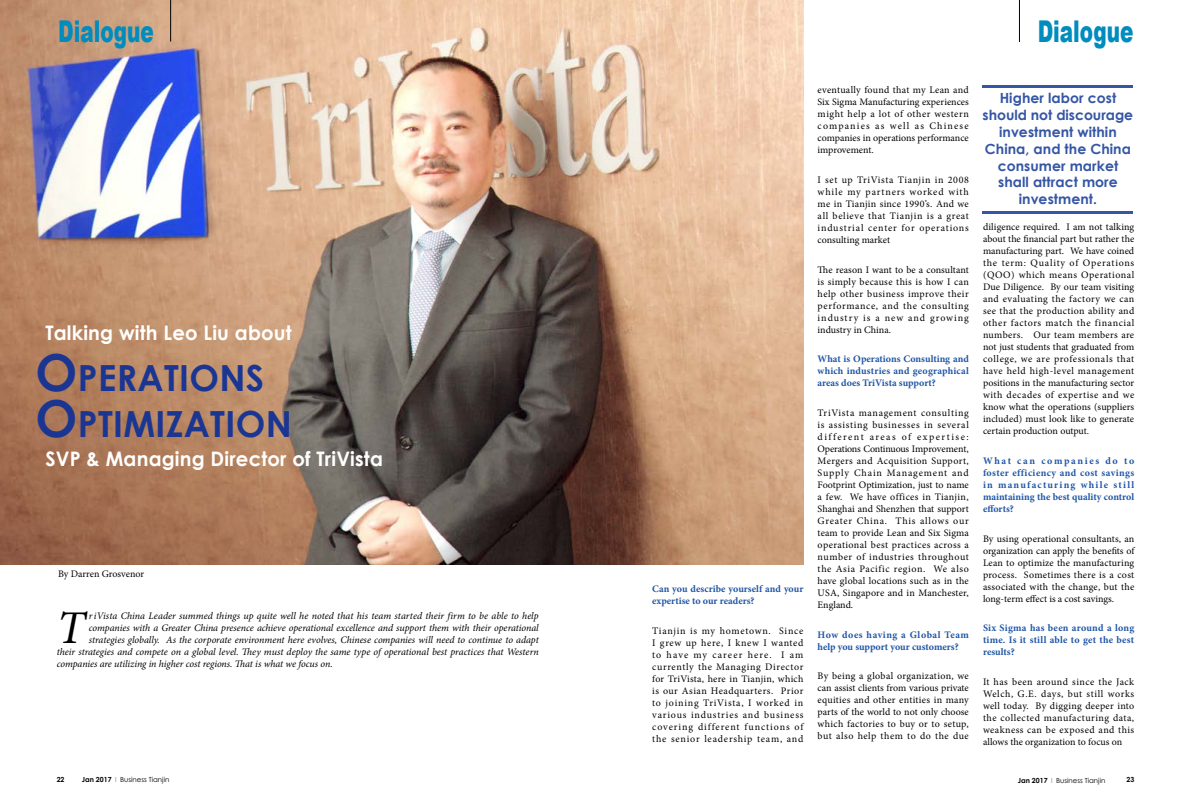
<style>
.page{position:relative;width:1191px;height:808px;background:#fff}
.page>*{position:absolute;margin:0;border:0;box-sizing:border-box;transform-origin:0 0}
.t1{font:italic 47px "Minion Pro";color:#000}
.t2{font:700 36px/46px "Century Gothic";letter-spacing:.01em;color:#1b3692}
.t3{font:900 30px "Arial";color:#008cbe;scale:.67 1}
.t4{font:700 20px "Century Gothic";letter-spacing:.01em;color:#fff}
.t5{font:700 14px/16.8px "Century Gothic";letter-spacing:.005em;color:#3556a5;text-align:center}
.t6{font:10px/12px "Minion Pro";letter-spacing:.02em;color:#000;text-align:justify}
.t7{font:italic 10px "Minion Pro";letter-spacing:-.005em;color:#000}
.t8{font:700 10px/12px "Minion Pro";letter-spacing:.005em;color:#2056a6;text-align:justify}
.t9{font:10px "Minion Pro";letter-spacing:-.005em;color:#040000}
.t10{font:7px "Century Gothic";color:#000;scale:.5 1}
.t11{font:700 7px "Century Gothic";color:#000}
.s1{font-size:51px}
.s2{font-weight:700}
</style>
<div class="page">
<img style="left:0;top:0;width:803px;height:564px">
<hr style="left:170px;top:0;width:1px;height:42px;background:#000">
<hr style="left:982px;top:211px;width:151px;height:3px;background:#3556a5">
<hr style="left:982px;top:85px;width:151px;height:2px;background:#3556a5">
<hr style="left:1019px;top:0;width:1px;height:42px;background:#000">
<h3 class="t3" style="left:58px;top:10px;width:144px">Dialogue</h3>
<h3 class="t4" style="left:45px;top:318px;width:248px">Talking with Leo Liu about</h3>
<h2 class="t2" style="left:35px;top:353px;width:258px"><span class="s1">O</span>PERATIONS<br><span class="s1">O</span>PTIMIZATION</h2>
<h3 class="t4" style="left:45px;top:444px;width:339px">SVP &amp; Managing Director of TriVista</h3>
<p class="t9" style="left:58px;top:567px;width:88px">By Darren Grosvenor</p>
<h1 class="t1" style="left:57px;top:596px;width:30px">T</h1>
<p class="t7" style="left:89px;top:609px;width:451px">r iVista China Leader summed things up quite well he noted that his team started their firm to be able to help</p>
<p class="t7" style="left:89px;top:621px;width:451px">companies with a Greater China presence achieve operational excellence and support them with their operational</p>
<p class="t7" style="left:89px;top:633px;width:451px">strategies globally. As the corporate environment here evolves, Chinese companies will need to continue to adapt</p>
<p class="t7" style="left:57px;top:645px;width:483px">their strategies and compete on a global level. They must deploy the same type of operational best practices that Western</p>
<p class="t7" style="left:57px;top:657px;width:278px">companies are utilizing in higher cost regions. That is what we focus on.</p>
<h3 class="t3" style="left:1037px;top:10px;width:144px">Dialogue</h3>
<p class="t8" style="left:652px;top:583px;width:153px">Can you describe yourself and your expertise to our readers?</p>
<p class="t6" style="left:652px;top:625px;width:153px">Tianjin is my hometown. Since I grew up here, I knew I wanted to have my career here. I am currently the Managing Director for TriVista, here in Tianjin, which is our Asian Headquarters. Prior to joining TriVista, I worked in various industries and business covering different functions of the senior leadership team, and</p>
<p class="t6" style="left:817px;top:84px;width:153px">eventually found that my Lean and Six Sigma Manufacturing experiences might help a lot of other western companies as well as Chinese companies in operations performance improvement.</p>
<p class="t6" style="left:817px;top:174px;width:153px">I set up TriVista Tianjin in 2008 while my partners worked with me in Tianjin since 1990’s. And we all believe that Tianjin is a great industrial center for operations consulting market</p>
<p class="t6" style="left:817px;top:263px;width:153px">The reason I want to be a consultant is simply because this is how I can help other business improve their performance, and the consulting industry is a new and growing industry in China.</p>
<p class="t8" style="left:817px;top:353px;width:153px">What is Operations Consulting and which industries and geographical areas does TriVista support?</p>
<p class="t6" style="left:817px;top:407px;width:153px">TriVista management consulting is assisting businesses in several different areas of expertise:<br>Operations Continuous Improvement, Mergers and Acquisition Support, Supply Chain Management and Footprint Optimization, just to name a few. We have offices in Tianjin, Shanghai and Shenzhen that support Greater China. This allows our team to provide Lean and Six Sigma operational best practices across a number of industries throughout the Asia Pacific region. We also have global locations such as in the USA, Singapore and in Manchester, England.</p>
<p class="t8" style="left:817px;top:628px;width:153px">How does having a Global Team help you support your customers?</p>
<p class="t6" style="left:817px;top:670px;width:153px">By being a global organization, we can assist clients from various private equities and other entities in many parts of the world to not only choose which factories to buy or to setup, but also help them to do the due</p>
<h3 class="t5" style="left:982px;top:89px;width:152px">Higher labor cost should not discourage investment within<br>China, and the China consumer market shall attract more investment.</h3>
<p class="t6" style="left:983px;top:221px;width:153px">diligence required. I am not talking about the financial part but rather the manufacturing part. We have coined the term: Quality of Operations (QOO) which means Operational Due Diligence. By our team visiting and evaluating the factory we can see that the production ability and other factors match the financial numbers. Our team members are not just students that graduated from college, we are professionals that have held high-level management positions in the manufacturing sector with decades of expertise and we know what the operations (suppliers included) must look like to generate certain production output.</p>
<p class="t8" style="left:983px;top:455px;width:153px">What can companies do to foster efficiency and cost savings in manufacturing while still maintaining the best quality control efforts?</p>
<p class="t6" style="left:983px;top:533px;width:153px">By using operational consultants, an organization can apply the benefits of Lean to optimize the manufacturing process. Sometimes there is a cost associated with the change, but the long-term effect is a cost savings.</p>
<p class="t8" style="left:983px;top:622px;width:153px">Six Sigma has been around a long time. Is it still able to get the best results?</p>
<p class="t6" style="left:983px;top:676px;width:153px">It has been around since the Jack Welch, G.E. days, but still works well today. By digging deeper into the collected manufacturing data, weakness can be exposed and this allows the organization to focus on</p>
<p class="t11" style="left:57px;top:774px;width:9px">22</p>
<p class="t10" style="left:82px;top:775px;width:177px"><span class="s2">Jan 2017</span> I Business Tianjin</p>
<p class="t10" style="left:1017px;top:775px;width:177px"><span class="s2">Jan 2017</span> I Business Tianjin</p>
<p class="t11" style="left:1126px;top:774px;width:9px">23</p>
</div>
